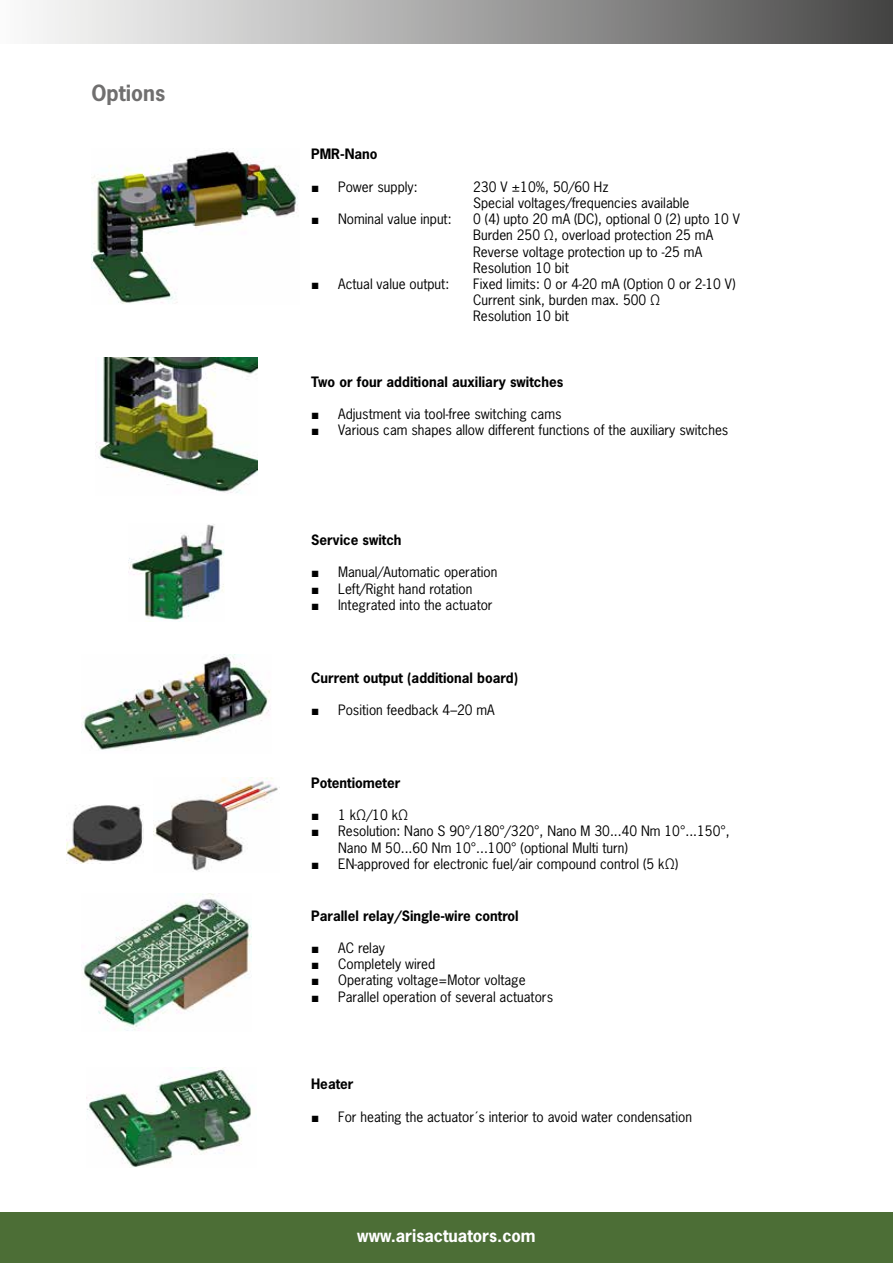
<style>
.page{position:relative;width:893px;height:1263px;background:#fff}
.page>*{position:absolute;margin:0;border:0;box-sizing:border-box;transform-origin:0 0}
.t1{font:700 21px "News Gothic Std";color:#706f6f}
.t2{font:700 16.5px "News Gothic Std";color:#fff}
.t3{font:13.5px/16.2px "News Gothic Std";color:#000}
.t4{font:700 13.5px "News Gothic Std";color:#000}
.s1{font-family:"Arial"}
</style>
<div class="page">
<div style="left:0;top:1212px;width:893px;height:51px;background:#4c6e36"></div>
<div style="left:0;top:0;width:893px;height:43px;background:linear-gradient(to right,#fff,#4a4949)"></div>
<img style="left:129px;top:524px;width:95px;height:96px">
<img style="left:91px;top:151px;width:208px;height:153px">
<img style="left:81px;top:655px;width:190px;height:95px">
<img style="left:96px;top:357px;width:161px;height:137px">
<img style="left:87px;top:1068px;width:164px;height:99px">
<img style="left:81px;top:893px;width:170px;height:138px">
<img style="left:153px;top:777px;width:127px;height:94px">
<img style="left:67px;top:804px;width:77px;height:59px">
<h1 class="t1" style="left:91px;top:79px;width:75px">Options</h1>
<p class="t4" style="left:311px;top:145px;width:68px">PMR-Nano</p>
<p class="t3" style="left:311px;top:178px;width:108px"><span class="s1">■</span> Power supply:</p>
<p class="t3" style="left:473px;top:178px;width:218px">230 V ±10%, 50/60 Hz<br>Special voltages/frequencies available</p>
<p class="t3" style="left:311px;top:211px;width:142px"><span class="s1">■</span> Nominal value input:</p>
<p class="t3" style="left:473px;top:211px;width:268px">0 (4) upto 20 mA (DC), optional 0 (2) upto 10 V Burden 250 Ω, overload protection 25 mA Reverse voltage protection up to -25 mA Resolution 10 bit</p>
<p class="t3" style="left:311px;top:276px;width:140px"><span class="s1">■</span> Actual value output:</p>
<p class="t3" style="left:473px;top:276px;width:264px">Fixed limits: 0 or 4-20 mA (Option 0 or 2-10 V)<br>Current sink, burden max. 500 Ω<br>Resolution 10 bit</p>
<p class="t4" style="left:311px;top:373px;width:254px">Two or four additional auxiliary switches</p>
<p class="t3" style="left:311px;top:406px;width:252px"><span class="s1">■</span> Adjustment via tool-free switching cams</p>
<p class="t3" style="left:311px;top:422px;width:419px"><span class="s1">■</span> Various cam shapes allow different functions of the auxiliary switches</p>
<p class="t4" style="left:311px;top:531px;width:92px">Service switch</p>
<p class="t3" style="left:311px;top:564px;width:188px"><span class="s1">■</span> Manual/Automatic operation</p>
<p class="t3" style="left:311px;top:580px;width:163px"><span class="s1">■</span> Left/Right hand rotation</p>
<p class="t3" style="left:311px;top:596px;width:183px"><span class="s1">■</span> Integrated into the actuator</p>
<p class="t4" style="left:311px;top:669px;width:209px">Current output (additional board)</p>
<p class="t3" style="left:311px;top:702px;width:185px"><span class="s1">■</span> Position feedback 4–20 mA</p>
<p class="t4" style="left:311px;top:774px;width:91px">Potentiometer</p>
<p class="t3" style="left:311px;top:807px;width:98px"><span class="s1">■</span> 1 kΩ/10 kΩ</p>
<p class="t3" style="left:338px;top:823px;width:393px;text-indent:-27px"><span class="s1">■</span> Resolution: Nano S 90°/180°/320°, Nano M 30...40 Nm 10°...150°,<br>Nano M 50...60 Nm 10°...100° (optional Multi turn)</p>
<p class="t3" style="left:311px;top:855px;width:369px"><span class="s1">■</span> EN-approved for electronic fuel/air compound control (5 kΩ)</p>
<p class="t4" style="left:311px;top:906px;width:209px">Parallel relay/Single-wire control</p>
<p class="t3" style="left:311px;top:940px;width:75px"><span class="s1">■</span> AC relay</p>
<p class="t3" style="left:311px;top:956px;width:126px"><span class="s1">■</span> Completely wired</p>
<p class="t3" style="left:311px;top:972px;width:216px"><span class="s1">■</span> Operating voltage=Motor voltage</p>
<p class="t3" style="left:311px;top:988px;width:243px"><span class="s1">■</span> Parallel operation of several actuators</p>
<p class="t4" style="left:311px;top:1075px;width:44px">Heater</p>
<p class="t3" style="left:311px;top:1108px;width:382px"><span class="s1">■</span> For heating the actuator´s interior to avoid water condensation</p>
<p class="t2" style="left:357px;top:1224px;width:180px">www.arisactuators.com</p>
</div>
